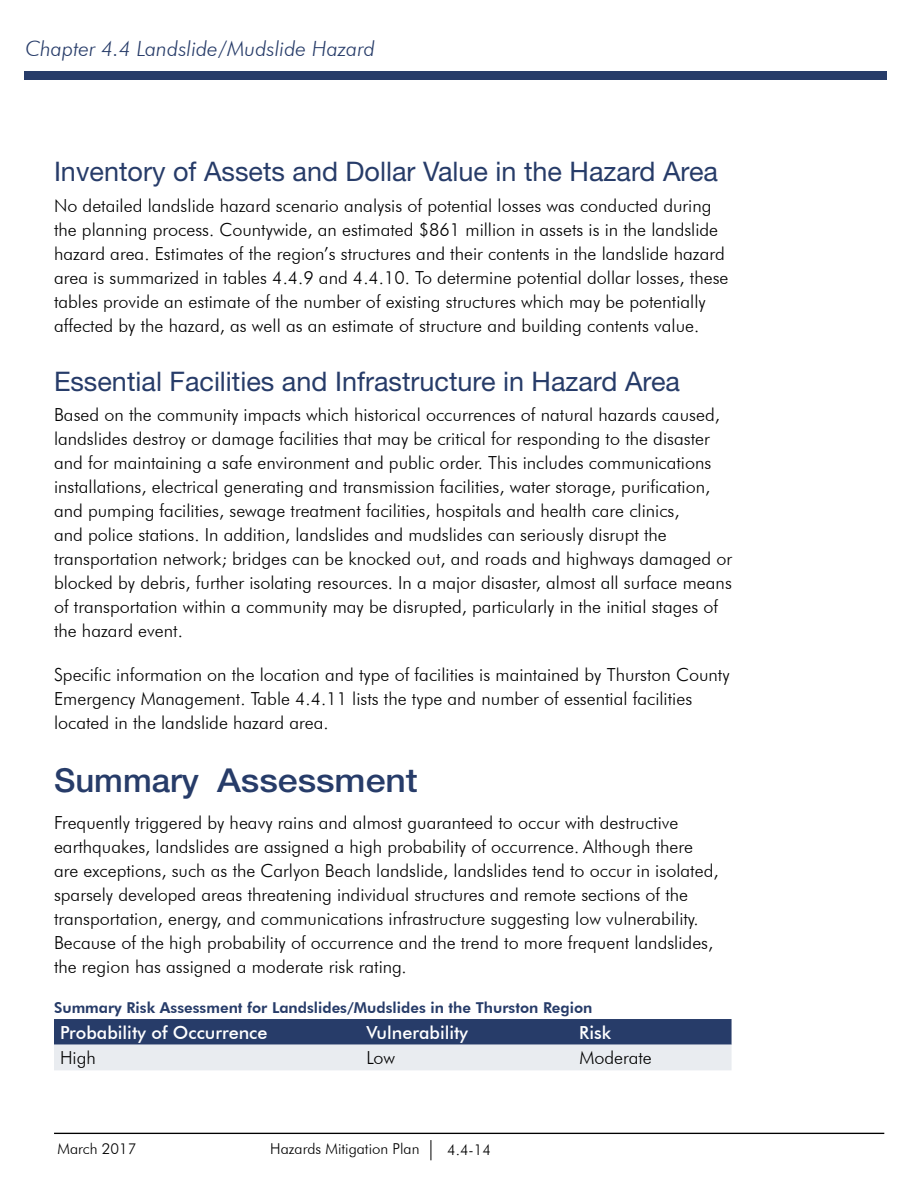
<style>
.page{position:relative;width:918px;height:1188px;background:#fff}
.page>*{position:absolute;margin:0;border:0;box-sizing:border-box;transform-origin:0 0}
.t1{font:500 33px "Helvetica Neue LT Std";color:#273c69}
.t2{font:27px "Helvetica Neue LT Std";color:#273c69}
.t3{font:italic 300 21px "Futura BT";color:#273c69}
.t4{font:300 18px/24px "Futura BT";color:#000}
.t5{font:500 18px "Futura BT";color:#fff}
.t6{font:800 15px "Futura BT";color:#273c69}
.t7{font:300 15px "Futura BT";color:#000}
</style>
<div class="page">
<div style="left:24px;top:71px;width:863px;height:9px;background:#273c69"></div>
<hr style="left:54px;top:1133px;width:830px;height:1px;background:#000">
<svg style="left:431px;top:1140px;width:1px;height:20px"></svg>
<svg style="left:54px;top:1019px;width:678px;height:51px;background:#8894ac"></svg>
<p class="t3" style="left:26px;top:36px;width:351px">Chapter 4.4 Landslide/Mudslide Hazard</p>
<h2 class="t2" style="left:54px;top:156px;width:666px">Inventory of Assets and Dollar Value in the Hazard Area</h2>
<p class="t4" style="left:54px;top:193px;width:676px">No detailed landslide hazard scenario analysis of potential losses was conducted during the planning process. Countywide, an estimated $861 million in assets is in the landslide hazard area. Estimates of the region’s structures and their contents in the landslide hazard area is summarized in tables 4.4.9 and 4.4.10. To determine potential dollar losses, these tables provide an estimate of the number of existing structures which may be potentially affected by the hazard, as well as an estimate of structure and building contents value.</p>
<h2 class="t2" style="left:54px;top:365px;width:628px">Essential Facilities and Infrastructure in Hazard Area</h2>
<p class="t4" style="left:54px;top:403px;width:680px">Based on the community impacts which historical occurrences of natural hazards caused, landslides destroy or damage facilities that may be critical for responding to the disaster and for maintaining a safe environment and public order. This includes communications installations, electrical generating and transmission facilities, water storage, purification, and pumping facilities, sewage treatment facilities, hospitals and health care clinics,<br>and police stations. In addition, landslides and mudslides can seriously disrupt the transportation network; bridges can be knocked out, and roads and highways damaged or blocked by debris, further isolating resources. In a major disaster, almost all surface means of transportation within a community may be disrupted, particularly in the initial stages of the hazard event.</p>
<p class="t4" style="left:54px;top:663px;width:677px">Specific information on the location and type of facilities is maintained by Thurston County<br>Emergency Management. Table 4.4.11 lists the type and number of essential facilities located in the landslide hazard area.</p>
<h1 class="t1" style="left:54px;top:760px;width:365px">Summary Assessment</h1>
<p class="t4" style="left:54px;top:811px;width:666px">Frequently triggered by heavy rains and almost guaranteed to occur with destructive earthquakes, landslides are assigned a high probability of occurrence. Although there are exceptions, such as the Carlyon Beach landslide, landslides tend to occur in isolated, sparsely developed areas threatening individual structures and remote sections of the transportation, energy, and communications infrastructure suggesting low vulnerability.<br>Because of the high probability of occurrence and the trend to more frequent landslides, the region has assigned a moderate risk rating.</p>
<p class="t6" style="left:54px;top:999px;width:540px">Summary Risk Assessment for Landslides/Mudslides in the Thurston Region</p>
<p class="t5" style="left:60px;top:1021px;width:209px">Probability of Occurrence</p>
<p class="t5" style="left:366px;top:1021px;width:103px">Vulnerability</p>
<p class="t5" style="left:579px;top:1021px;width:33px">Risk</p>
<p class="t4" style="left:60px;top:1046px;width:37px">High</p>
<p class="t4" style="left:366px;top:1046px;width:30px">Low</p>
<p class="t4" style="left:579px;top:1046px;width:74px">Moderate</p>
<p class="t7" style="left:57px;top:1140px;width:80px">March 2017</p>
<p class="t7" style="left:270px;top:1140px;width:151px">Hazards Mitigation Plan</p>
<p class="t7" style="left:447px;top:1141px;width:46px">4.4-14</p>
</div>
